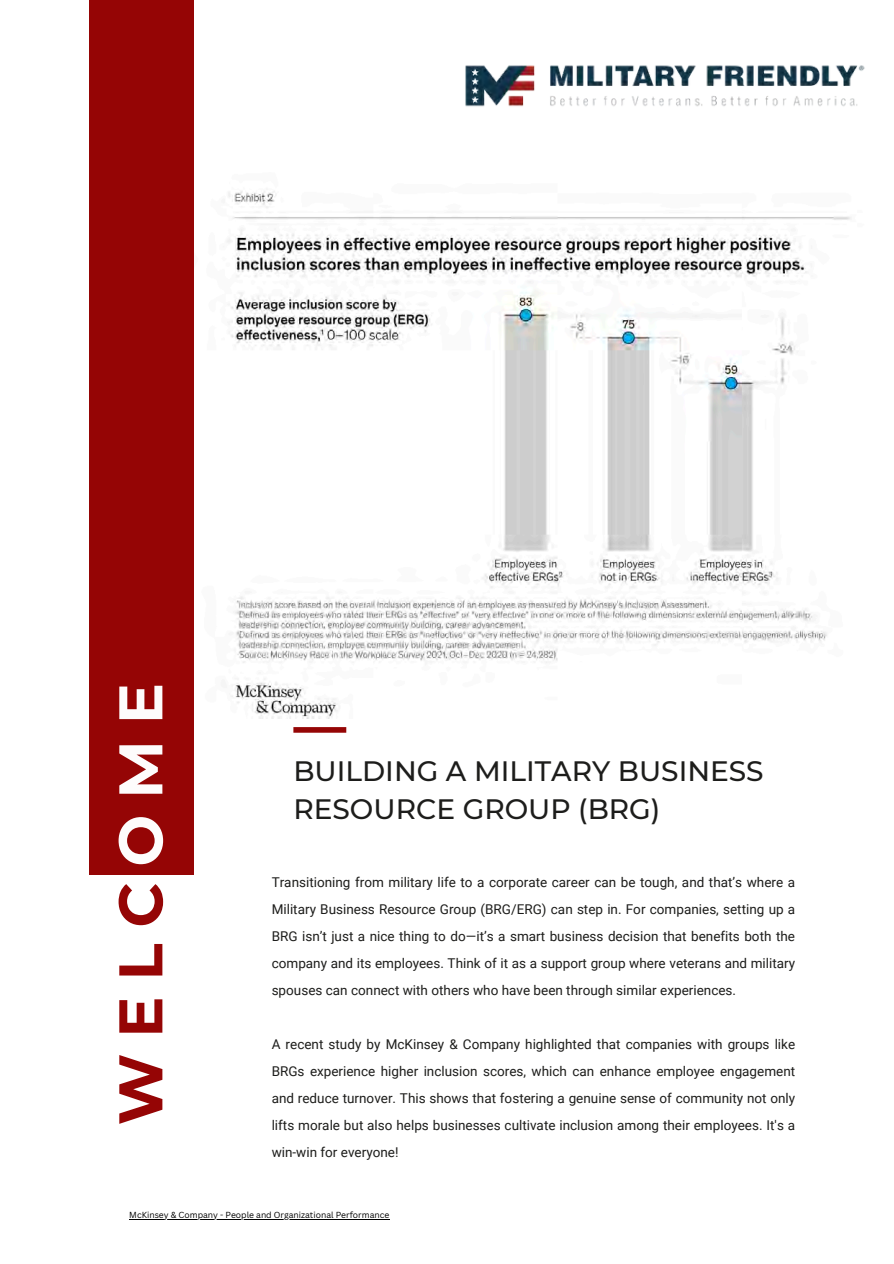
<style>
.page{position:relative;width:894px;height:1264px;background:#fff}
.page>*{position:absolute;margin:0;border:0;box-sizing:border-box;transform-origin:0 0}
.t1{font:700 61.5px "Montserrat";letter-spacing:.26em;color:#950505}
.t2{font:500 28.05px/38.2px "Montserrat";color:#1d1d1b}
.t3{font:13.5px/27px "Roboto";color:#1d1d1b;text-align:justify}
.t4{font:8.55px "Canva Sans";color:#000}
.s1{color:#fefcfc}
</style>
<div class="page">
<img style="left:193px;top:173px;width:658px;height:557px">
<div style="left:89px;top:0;width:104px;height:874px;background:#950505"></div>
<div style="left:293px;top:727px;width:53px;height:5px;background:#950505"></div>
<img style="left:465px;top:65px;width:400px;height:42px">
<hr style="left:129px;top:1218px;width:260px;height:1px;background:#000">
<h1 class="t1" style="left:103px;top:1125px;width:444px;rotate:-90deg">WELC<span class="s1">OME</span></h1>
<h3 class="t2" style="left:293px;top:751px;width:471px">BUILDING A MILITARY BUSINESS<br>RESOURCE GROUP (BRG)</h3>
<h2 class="t3" style="left:271px;top:868px;width:525px">Transitioning from military life to a corporate career can be tough, and that’s where a Military Business Resource Group (BRG/ERG) can step in. For companies, setting up a BRG isn’t just a nice thing to do—it’s a smart business decision that benefits both the company and its employees. Think of it as a support group where veterans and military spouses can connect with others who have been through similar experiences.</h2>
<h3 class="t3" style="left:271px;top:1030px;width:525px">A recent study by McKinsey &amp; Company highlighted that companies with groups like BRGs experience higher inclusion scores, which can enhance employee engagement and reduce turnover. This shows that fostering a genuine sense of community not only lifts morale but also helps businesses cultivate inclusion among their employees. It's a win-win for everyone!</h3>
<p class="t4" style="left:129px;top:1209px;width:261px">McKinsey &amp; Company - People and Organizational Performance</p>
</div>
